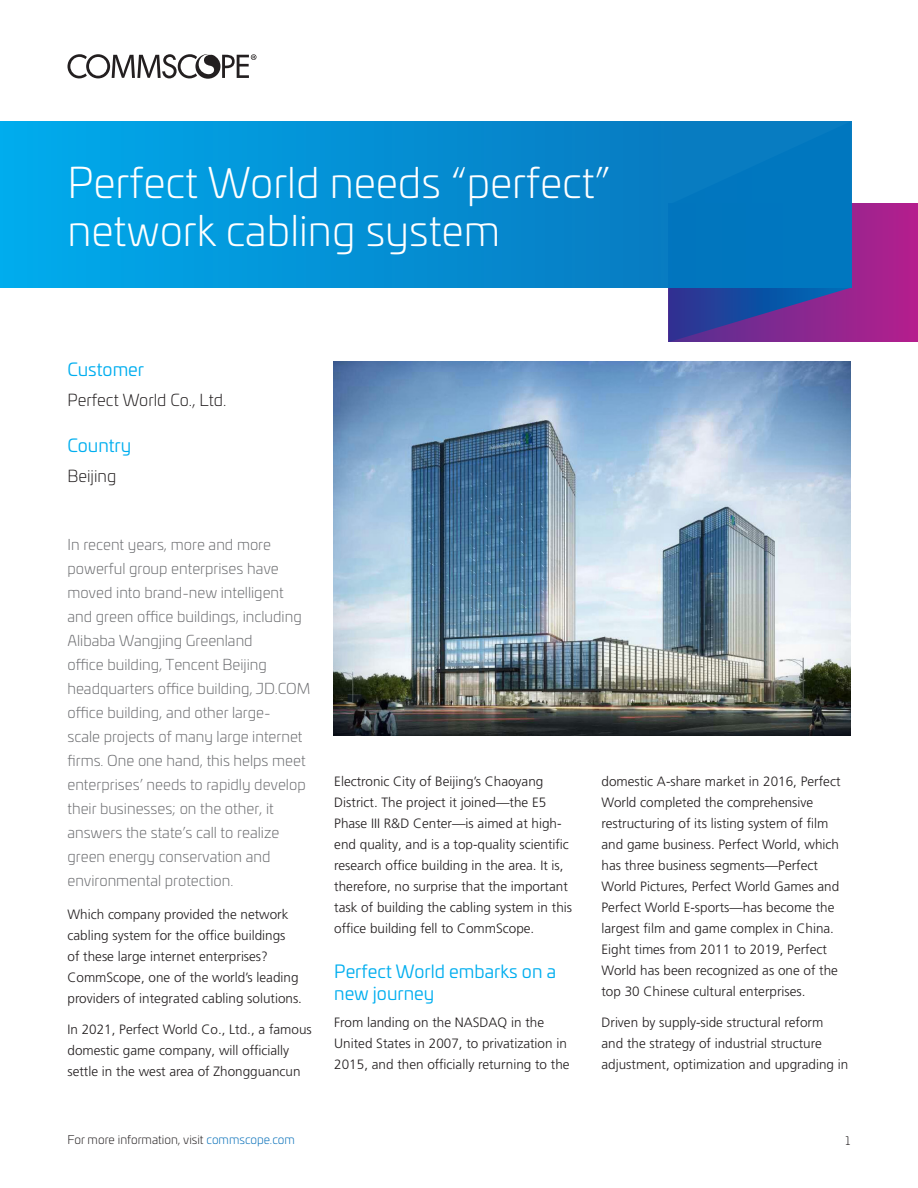
<style>
.page{position:relative;width:918px;height:1188px;background:#fff}
.page>*{position:absolute;margin:0;border:0;box-sizing:border-box;transform-origin:0 0}
.CS_Header_28pt_One_o{font:300 42px/48px "Univia Pro";color:#fff}
.CS_Subhead_12pt_Blue{font:18px/22.5px "Univia Pro";color:#00aeef}
.CS_customer_name_cou{font:300 16.5px "Univia Pro";color:#231f20}
.CS_Intro_body_10pt{font:300 15px/24px "Univia Pro";color:#6c6d70}
.CS_Body_text_9pt{font:300 13.5px/21px "Frutiger LT Pro";color:#231f20}
.t1{font:300 12px "Univia Pro";color:#231f20}
.s1{color:#006cb7}
</style>
<div class="page">
<svg style="left:67px;top:54px;width:189px;height:25px"></svg>
<div style="left:669px;top:204px;width:249px;height:138px;background:#a9218e"></div>
<svg style="left:669px;top:288px;width:181px;height:54px;background:#4f3696"></svg>
<div style="left:0;top:122px;width:852px;height:166px;background:linear-gradient(to right,#02aaeb,#0570b9)"></div>
<img style="left:334px;top:361px;width:516px;height:375px">
<p class="CS_Header_28pt_One_o" style="left:68px;top:156px;width:544px">Perfect World needs “perfect” network cabling system</p>
<p class="CS_Subhead_12pt_Blue" style="left:68px;top:357px;width:78px">Customer</p>
<p class="CS_customer_name_cou" style="left:68px;top:388px;width:160px">Perfect World Co., Ltd.</p>
<p class="CS_Subhead_12pt_Blue" style="left:68px;top:433px;width:65px">Country</p>
<p class="CS_customer_name_cou" style="left:68px;top:464px;width:50px">Beijing</p>
<p class="CS_Intro_body_10pt" style="left:68px;top:531px;width:244px">In recent years, more and more powerful group enterprises have moved into brand-new intelligent and green office buildings, including Alibaba Wangjing Greenland<br>office building, Tencent Beijing headquarters office building, JD.COM office building, and other large-<br>scale projects of many large internet firms. One one hand, this helps meet enterprises’ needs to rapidly develop their businesses; on the other, it answers the state’s call to realize green energy conservation and environmental protection.</p>
<p class="CS_Body_text_9pt" style="left:68px;top:904px;width:236px">Which company provided the network cabling system for the office buildings<br>of these large internet enterprises?<br>CommScope, one of the world’s leading providers of integrated cabling solutions.</p>
<p class="CS_Body_text_9pt" style="left:68px;top:1019px;width:246px">In 2021, Perfect World Co., Ltd., a famous domestic game company, will officially settle in the west area of Zhongguancun</p>
<p class="CS_Body_text_9pt" style="left:334px;top:770px;width:239px">Electronic City of Beijing’s Chaoyang District. The project it joined—the E5<br>Phase III R&amp;D Center—is aimed at high&shy;end quality, and is a top-quality scientific research office building in the area. It is, therefore, no surprise that the important task of building the cabling system in this office building fell to CommScope.</p>
<p class="CS_Subhead_12pt_Blue" style="left:334px;top:959px;width:223px">Perfect World embarks on a new journey</p>
<p class="CS_Body_text_9pt" style="left:334px;top:1012px;width:237px">From landing on the NASDAQ in the<br>United States in 2007, to privatization in<br>2015, and then officially returning to the</p>
<p class="CS_Body_text_9pt" style="left:602px;top:770px;width:241px">domestic A-share market in 2016, Perfect World completed the comprehensive restructuring of its listing system of film and game business. Perfect World, which has three business segments—Perfect World Pictures, Perfect World Games and Perfect World E-sports—has become the largest film and game complex in China.<br>Eight times from 2011 to 2019, Perfect World has been recognized as one of the top 30 Chinese cultural enterprises.</p>
<p class="CS_Body_text_9pt" style="left:602px;top:1012px;width:248px">Driven by supply-side structural reform and the strategy of industrial structure adjustment, optimization and upgrading in</p>
<p class="t1" style="left:68px;top:1131px;width:229px">For more information, visit <span class="s1">commscope.com</span></p>
<p class="t1" style="left:845px;top:1132px;width:6px">1</p>
</div>
